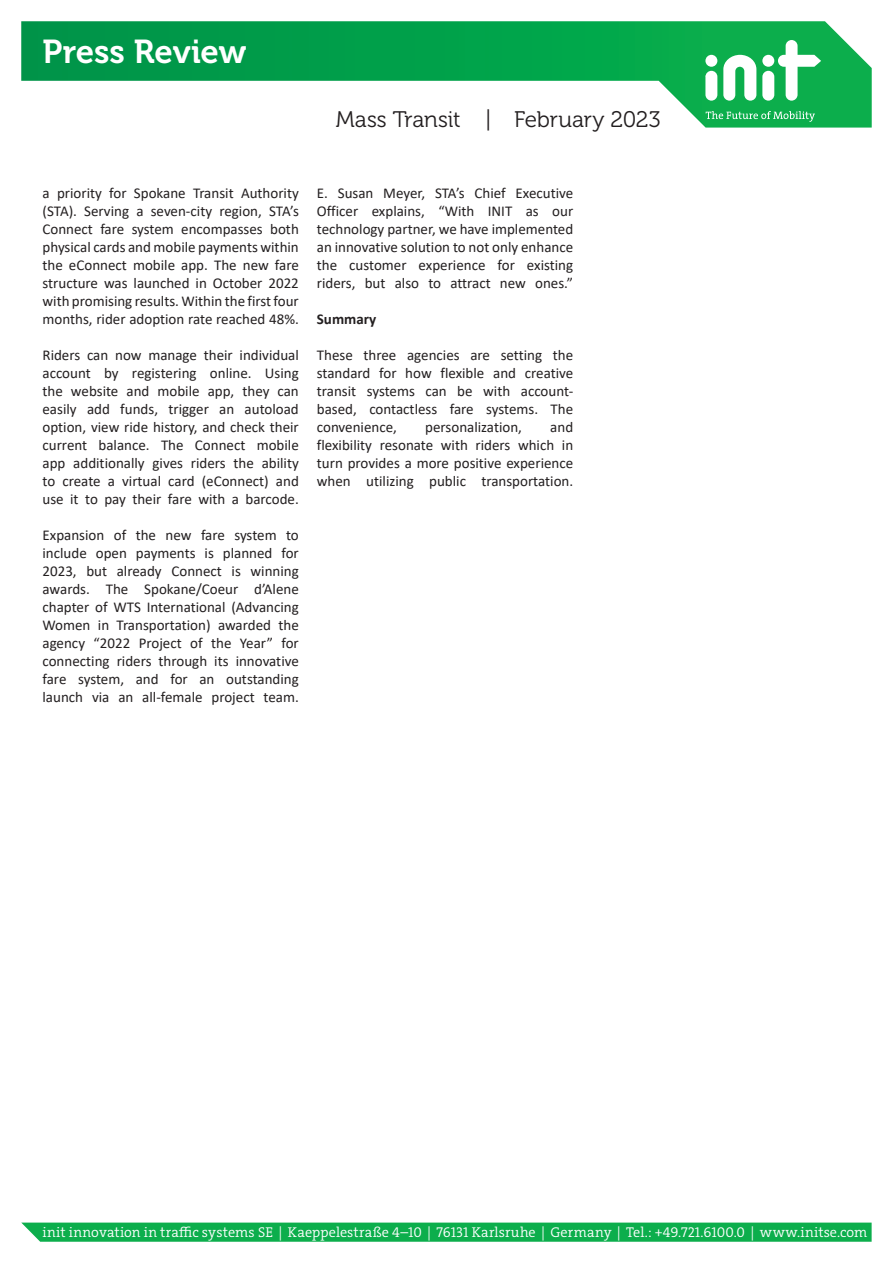
<style>
.page{position:relative;width:893px;height:1263px;background:#fff}
.page>*{position:absolute;margin:0;border:0;box-sizing:border-box;transform-origin:0 0}
.Head_POLYGON{font:33px "Museo 700";letter-spacing:-.005em;color:#fff}
.Magazine{font:22.5px "Museo 300";letter-spacing:-.005em;color:#231f20}
.t1{font:15px/18px "Calibri";color:#231f20;text-align:justify}
.t2{font:700 15px "Calibri";color:#231f20}
.Abspann{font:300 14.25px "The Serif";letter-spacing:.01em;color:#fff}
</style>
<div class="page">
<svg style="left:21px;top:1222px;width:851px;height:20px;background:#18b255"></svg>
<svg style="left:21px;top:21px;width:851px;height:107px"></svg>
<svg style="left:723px;top:55px;width:33px;height:46px"></svg>
<svg style="left:705px;top:71px;width:12px;height:30px"></svg>
<div style="left:705px;top:55px;width:12px;height:12px;background:#fff;border-radius:50%"></div>
<svg style="left:762px;top:40px;width:59px;height:61px"></svg>
<div style="left:762px;top:55px;width:12px;height:12px;background:#fff;border-radius:50%"></div>
<svg style="left:706px;top:111px;width:109px;height:11px"></svg>
<p class="Head_POLYGON" style="left:43px;top:34px;width:205px">Press Review</p>
<p class="Magazine" style="left:336px;top:108px;width:326px">Mass Transit | February 2023</p>
<p class="t1" style="left:43px;top:184px;width:258px">a priority for Spokane Transit Authority (STA). Serving a seven-city region, STA’s Connect fare system encompasses both physical cards and mobile payments within the eConnect mobile app. The new fare structure was launched in October 2022 with promising results. Within the first four months, rider adoption rate reached 48%.</p>
<p class="t1" style="left:43px;top:346px;width:258px">Riders can now manage their individual account by registering online. Using the website and mobile app, they can easily add funds, trigger an autoload option, view ride history, and check their current balance. The Connect mobile app additionally gives riders the ability to create a virtual card (eConnect) and use it to pay their fare with a barcode.</p>
<p class="t1" style="left:43px;top:526px;width:258px">Expansion of the new fare system to include open payments is planned for 2023, but already Connect is winning awards. The Spokane/Coeur d’Alene chapter of WTS International (Advancing Women in Transportation) awarded the agency “2022 Project of the Year” for connecting riders through its innovative fare system, and for an outstanding launch via an all-female project team.</p>
<p class="t1" style="left:317px;top:184px;width:258px">E. Susan Meyer, STA’s Chief Executive Officer explains, “With INIT as our technology partner, we have implemented an innovative solution to not only enhance the customer experience for existing riders, but also to attract new ones.”</p>
<p class="t2" style="left:317px;top:308px;width:61px">Summary</p>
<p class="t1" style="left:317px;top:346px;width:258px">These three agencies are setting the standard for how flexible and creative transit systems can be with account&shy;based, contactless fare systems. The convenience,</p>
<p class="t1" style="left:425px;top:418px;width:98px">personalization,</p>
<p class="t1" style="left:317px;top:418px;width:258px;text-indent:233px">and flexibility resonate with riders which in turn provides a more positive experience when utilizing public transportation.</p>
<p class="Abspann" style="left:43px;top:1223px;width:826px">init innovation in traffic systems SE | Kaeppelestraße 4–10 | 76131 Karlsruhe | Germany | Tel.: +49.721.6100.0 | www.initse.com</p>
</div>
